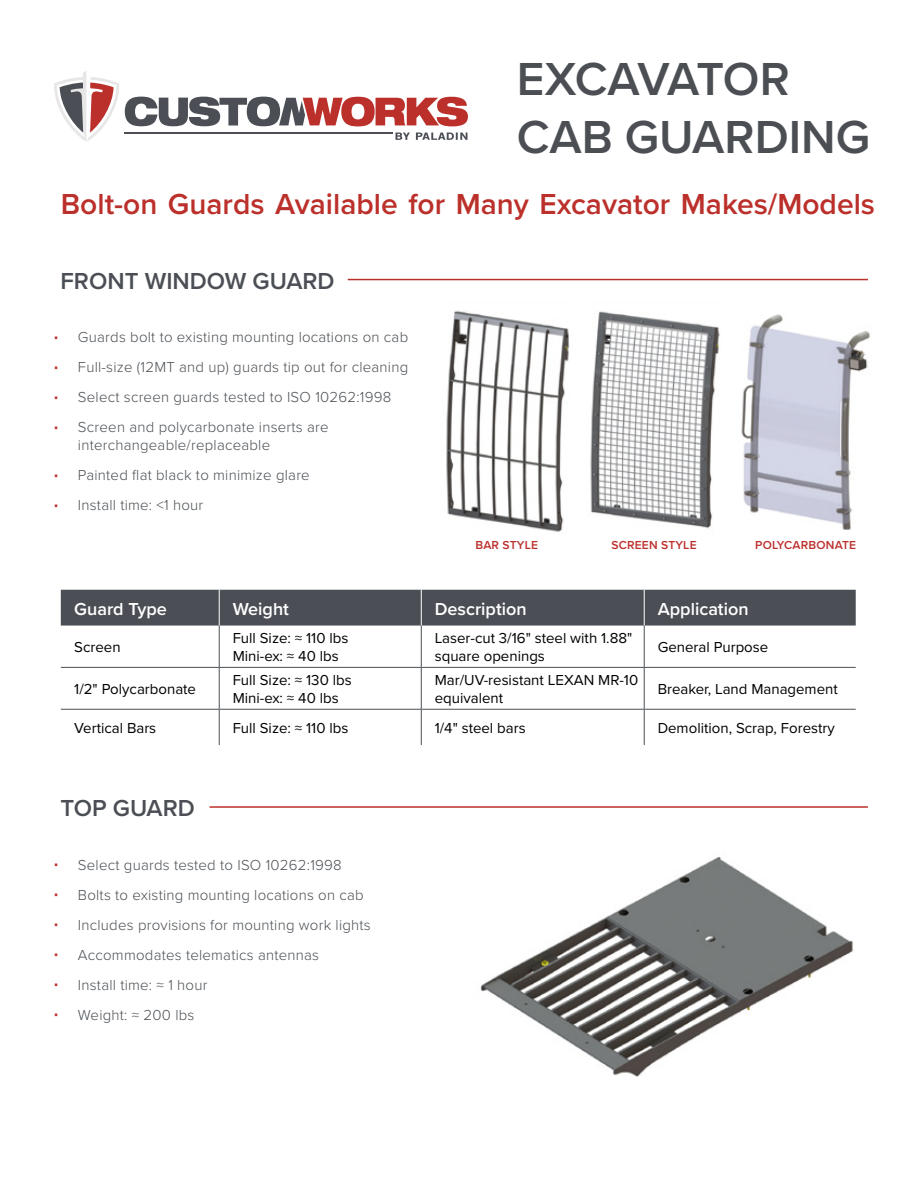
<style>
.page{position:relative;width:918px;height:1188px;background:#fff}
.page>*{position:absolute;margin:0;border:0;box-sizing:border-box;transform-origin:0 0}
.t1{font:600 48px/57.6px "Proxima Nova";color:#4b4f54}
.t2{font:600 30px "Proxima Nova";color:#bc302b}
.t3{font:600 24px "Proxima Nova";color:#4b4f55}
.t4{font:600 18px "Proxima Nova";color:#fff}
.t5{font:300 15px/30px "Proxima Nova";letter-spacing:.015em;color:#4a4f54}
.t6{font:15px/18px "Proxima Nova";color:#000}
.t7{font:600 12px "Proxima Nova";letter-spacing:.015em;color:#bc2f2c}
.s1{font-family:"Aktiv Grotesk";font-weight:700;font-size:16.5px;color:#bc2f2c}
</style>
<div class="page">
<hr style="left:348px;top:279px;width:520px;height:1px;background:#bc302b">
<hr style="left:210px;top:806px;width:658px;height:2px;background:#bc302b">
<svg style="left:125px;top:97px;width:343px;height:29px"></svg>
<hr style="left:125px;top:132px;width:268px;height:2px;background:#4b4f55">
<svg style="left:396px;top:133px;width:71px;height:7px"></svg>
<svg style="left:54px;top:71px;width:65px;height:70px"></svg>
<img style="left:446px;top:310px;width:124px;height:222px">
<img style="left:590px;top:311px;width:130px;height:218px">
<img style="left:741px;top:314px;width:129px;height:216px">
<div style="left:61px;top:590px;width:795px;height:36px;background:#4b4f55"></div>
<hr style="left:219px;top:590px;width:1px;height:36px;background:#fff">
<hr style="left:421px;top:590px;width:1px;height:36px;background:#fff">
<hr style="left:644px;top:590px;width:1px;height:36px;background:#fff">
<hr style="left:219px;top:626px;width:1px;height:41px;background:#4b4f54">
<hr style="left:421px;top:626px;width:1px;height:41px;background:#4b4f54">
<hr style="left:644px;top:626px;width:1px;height:41px;background:#4b4f54">
<hr style="left:61px;top:667px;width:158px;height:1px;background:#4b4f54">
<hr style="left:219px;top:667px;width:202px;height:1px;background:#4b4f54">
<hr style="left:219px;top:668px;width:1px;height:41px;background:#4b4f54">
<hr style="left:421px;top:667px;width:223px;height:1px;background:#4b4f54">
<hr style="left:421px;top:668px;width:1px;height:41px;background:#4b4f54">
<hr style="left:644px;top:667px;width:212px;height:1px;background:#4b4f54">
<hr style="left:644px;top:668px;width:1px;height:41px;background:#4b4f54">
<hr style="left:61px;top:709px;width:158px;height:1px;background:#4b4f54">
<hr style="left:219px;top:709px;width:202px;height:1px;background:#4b4f54">
<hr style="left:219px;top:710px;width:1px;height:35px;background:#4b4f54">
<hr style="left:421px;top:709px;width:223px;height:1px;background:#4b4f54">
<hr style="left:421px;top:710px;width:1px;height:35px;background:#4b4f54">
<hr style="left:644px;top:709px;width:212px;height:1px;background:#4b4f54">
<hr style="left:644px;top:710px;width:1px;height:35px;background:#4b4f54">
<img style="left:480px;top:856px;width:373px;height:221px">
<h1 class="t1" style="left:517px;top:49px;width:355px">EXCAVATOR<br>CAB GUARDING</h1>
<h2 class="t2" style="left:61px;top:181px;width:816px">Bolt-on Guards Available for Many Excavator Makes/Models</h2>
<h3 class="t3" style="left:60px;top:263px;width:276px">FRONT WINDOW GUARD</h3>
<p class="t5" style="left:54px;top:322px;width:356px"><span class="s1">∙</span> Guards bolt to existing mounting locations on cab <span class="s1">∙</span> Full-size (12MT and up) guards tip out for cleaning <span class="s1">∙</span> Select screen guards tested to ISO 10262:1998<br><span class="s1">∙</span> Screen and polycarbonate inserts are</p>
<p class="t5" style="left:54px;top:430px;width:257px;text-indent:24px">interchangeable/replaceable<br><span class="s1">∙</span> Painted flat black to minimize glare <span class="s1">∙</span> Install time: &lt;1 hour</p>
<p class="t7" style="left:475px;top:536px;width:64px">BAR STYLE</p>
<p class="t7" style="left:612px;top:536px;width:87px">SCREEN STYLE</p>
<p class="t7" style="left:755px;top:536px;width:102px">POLYCARBONATE</p>
<p class="t4" style="left:74px;top:595px;width:94px">Guard Type</p>
<p class="t4" style="left:233px;top:595px;width:58px">Weight</p>
<p class="t4" style="left:435px;top:595px;width:93px">Description</p>
<p class="t4" style="left:658px;top:595px;width:92px">Application</p>
<p class="t6" style="left:74px;top:638px;width:48px">Screen</p>
<p class="t6" style="left:233px;top:629px;width:117px">Full Size: ≈ 110 lbs<br>Mini-ex: ≈ 40 lbs</p>
<p class="t6" style="left:435px;top:629px;width:199px">Laser-cut 3/16" steel with 1.88" square openings</p>
<p class="t6" style="left:658px;top:638px;width:112px">General Purpose</p>
<p class="t6" style="left:74px;top:680px;width:123px">1/2" Polycarbonate</p>
<p class="t6" style="left:233px;top:671px;width:120px">Full Size: ≈ 130 lbs<br>Mini-ex: ≈ 40 lbs</p>
<p class="t6" style="left:435px;top:671px;width:205px">Mar/UV-resistant LEXAN MR-10 equivalent</p>
<p class="t6" style="left:658px;top:680px;width:182px">Breaker, Land Management</p>
<p class="t6" style="left:74px;top:718px;width:83px">Vertical Bars</p>
<p class="t6" style="left:233px;top:718px;width:117px">Full Size: ≈ 110 lbs</p>
<p class="t6" style="left:435px;top:718px;width:92px">1/4" steel bars</p>
<p class="t6" style="left:658px;top:718px;width:179px">Demolition, Scrap, Forestry</p>
<h3 class="t3" style="left:60px;top:790px;width:136px">TOP GUARD</h3>
<p class="t5" style="left:54px;top:849px;width:318px"><span class="s1">∙</span> Select guards tested to ISO 10262:1998<br><span class="s1">∙</span> Bolts to existing mounting locations on cab <span class="s1">∙</span> Includes provisions for mounting work lights <span class="s1">∙</span> Accommodates telematics antennas<br><span class="s1">∙</span> Install time: ≈ 1 hour<br><span class="s1">∙</span> Weight: ≈ 200 lbs</p>
</div>
